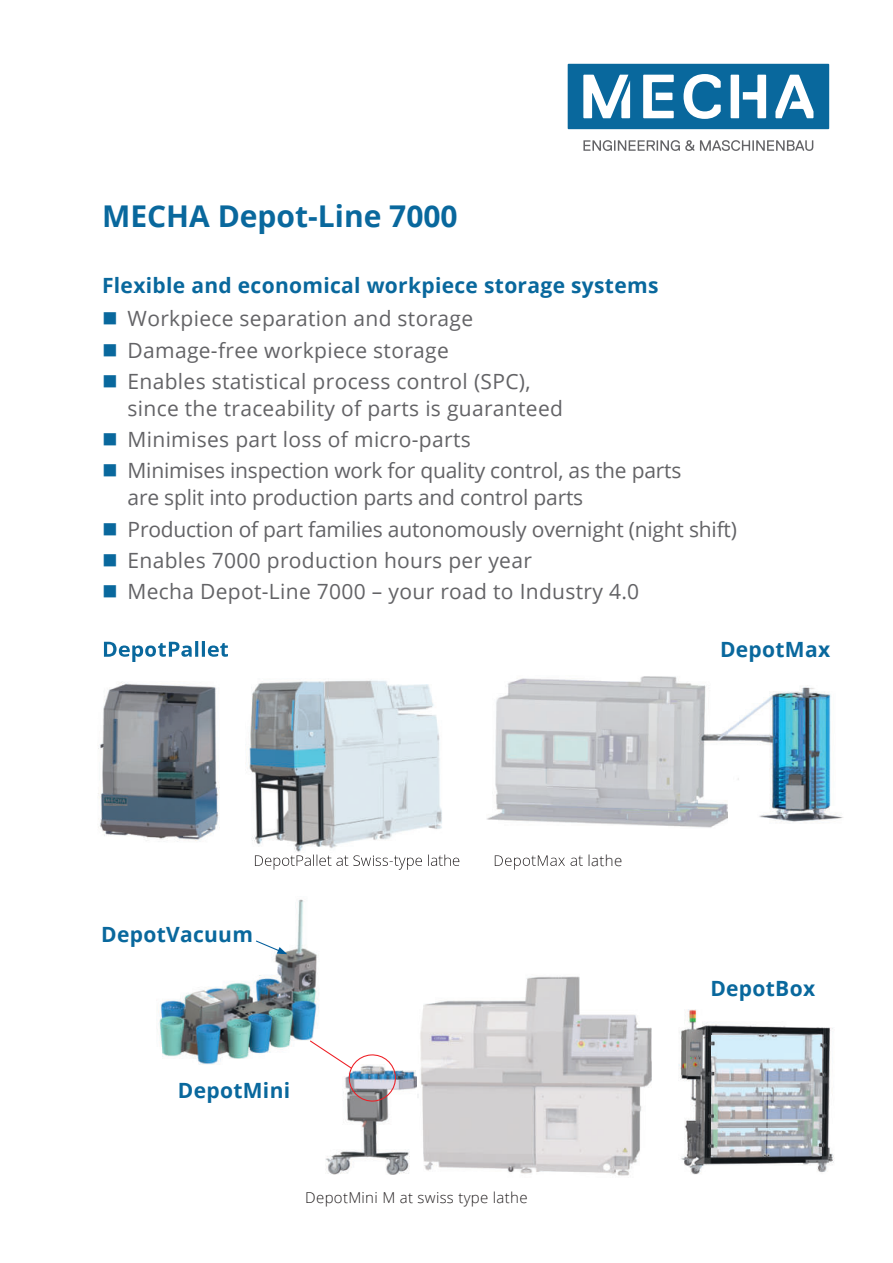
<style>
.page{position:relative;width:893px;height:1263px;background:#fff}
.page>*{position:absolute;margin:0;border:0;box-sizing:border-box;transform-origin:0 0}
.t1{font:700 30px "Open Sans";color:#09689d}
.t2{font:21px/27px "Open Sans";letter-spacing:.015em;color:#636366}
.t3{font:21px/27px "Open Sans";letter-spacing:-.01em;color:#636366}
.t4{font:700 21px "Open Sans";letter-spacing:.015em;color:#09689d}
.t5{font:300 15px "Open Sans";letter-spacing:.02em;color:#231f20}
.s1{color:#09689d}
</style>
<div class="page">
<svg style="left:568px;top:64px;width:261px;height:65px"></svg>
<svg style="left:583px;top:140px;width:111px;height:11px"></svg>
<svg style="left:700px;top:140px;width:113px;height:11px"></svg>
<img style="left:728px;top:687px;width:115px;height:135px">
<img style="left:158px;top:899px;width:161px;height:166px">
<svg style="left:255px;top:939px;width:32px;height:15px"></svg>
<img style="left:325px;top:1070px;width:93px;height:105px">
<svg style="left:309px;top:1039px;width:87px;height:63px"></svg>
<img style="left:418px;top:976px;width:234px;height:200px">
<img style="left:678px;top:1009px;width:156px;height:165px">
<img style="left:712px;top:1035px;width:110px;height:120px">
<img style="left:535px;top:676px;width:193px;height:152px">
<img style="left:103px;top:642px;width:481px;height:37px">
<img style="left:235px;top:678px;width:300px;height:192px">
<img style="left:98px;top:676px;width:137px;height:166px">
<img style="left:104px;top:641px;width:124px;height:21px">
<img style="left:255px;top:854px;width:204px;height:15px">
<img style="left:255px;top:855px;width:77px;height:15px">
<img style="left:255px;top:869px;width:68px;height:1px">
<img style="left:495px;top:854px;width:40px;height:1px">
<img style="left:495px;top:855px;width:88px;height:14px">
<h1 class="t1" style="left:102px;top:204px;width:357px">MECHA Depot-Line 7000</h1>
<p class="t4" style="left:102px;top:277px;width:558px">Flexible and economical workpiece storage systems</p>
<p class="t2" style="left:102px;top:307px;width:373px"><span class="s1">■</span> Workpiece separation and storage</p>
<p class="t2" style="left:102px;top:339px;width:348px"><span class="s1">■</span> Damage-free workpiece storage</p>
<p class="t2" style="left:128px;top:370px;width:437px;text-indent:-26px"><span class="s1">■</span> Enables statistical process control (SPC), since the traceability of parts is guaranteed</p>
<p class="t2" style="left:102px;top:428px;width:370px"><span class="s1">■</span> Minimises part loss of micro-parts</p>
<p class="t3" style="left:128px;top:459px;width:555px;text-indent:-26px"><span class="s1">■</span> Minimises inspection work for quality control, as the parts are split into production parts and control parts</p>
<p class="t3" style="left:102px;top:518px;width:636px"><span class="s1">■</span> Production of part families autonomously overnight (night shift)</p>
<p class="t2" style="left:102px;top:549px;width:431px"><span class="s1">■</span> Enables 7000 production hours per year</p>
<p class="t2" style="left:102px;top:580px;width:539px"><span class="s1">■</span> Mecha Depot-Line 7000 – your road to Industry 4.0</p>
<p class="t4" style="left:101px;top:926px;width:153px">DepotVacuum</p>
<p class="t4" style="left:178px;top:1082px;width:114px">DepotMini</p>
<p class="t5" style="left:305px;top:1191px;width:224px">DepotMini M at swiss type lathe</p>
<p class="t4" style="left:720px;top:641px;width:112px">DepotMax</p>
<p class="t4" style="left:710px;top:980px;width:106px">DepotBox</p>
</div>
